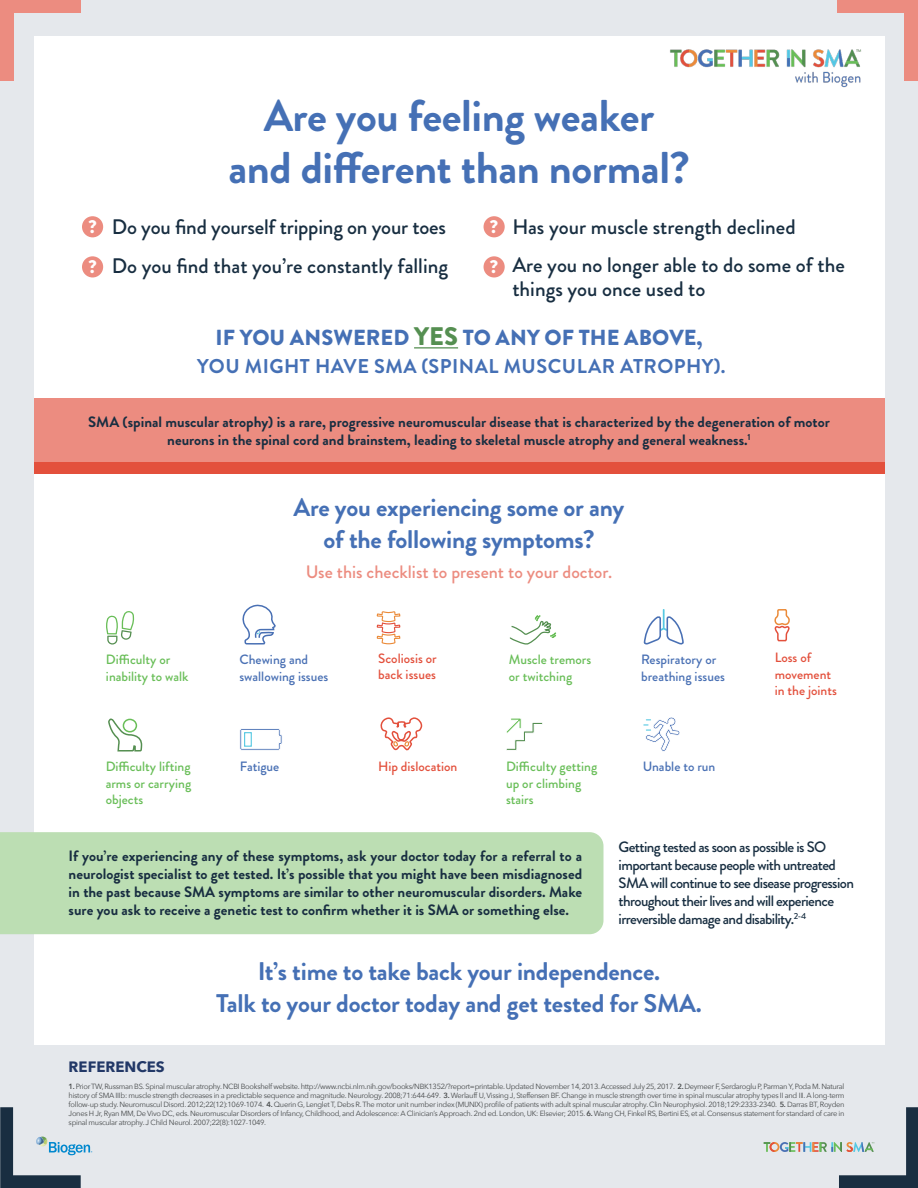
<style>
.page{position:relative;width:918px;height:1188px;background:#e5e8ec}
.page>*{position:absolute;margin:0;border:0;box-sizing:border-box;transform-origin:0 0}
.t1{font:700 44.4px/51.9px "Brandon Grotesque";letter-spacing:-.01em;color:#4570b5;text-align:center}
.t2{font:700 25.5px/31.5px "Brandon Grotesque";letter-spacing:-.01em;color:#4570b5;text-align:center}
.t3{font:900 21.75px "Brandon Grotesque";letter-spacing:.005em;color:#4570b5}
.t4{font:500 21px/38.2px "Brandon Grotesque";color:#182e41}
.t5{font:700 19.95px "Brandon Grotesque";letter-spacing:.025em;color:#4570b5}
.t6{font:900 18.3px "Brandon Grotesque";color:#fff}
.t7{font:500 18px "Brandon Grotesque";color:#ec8c80}
.t8{font:700 15px/18px "Brandon Grotesque";color:#182e41;text-align:center}
.t9{font:500 15px/18px "Brandon Grotesque";letter-spacing:-.04em;color:#182e41}
.t10{font:700 15px "Avenir Next";color:#223867}
.t11{font:500 13.5px/16.2px "Brandon Grotesque";color:#69be58}
.t12{font:500 13.5px/16.2px "Brandon Grotesque";color:#4970b4}
.t13{font:500 13.5px/16.2px "Brandon Grotesque";color:#e3503c}
.t14{font:7.5px/9px "Avenir Next";letter-spacing:-.04em;color:#484b4c;text-align:justify}
.s1{font-weight:900;font-size:18.3px;color:#fff}
.s2{font-size:25.35px;color:#558f51}
.s3{font-weight:600}
</style>
<div class="page">
<div style="left:34px;top:36px;width:850px;height:1009px;background:#fff"></div>
<img style="left:670px;top:49px;width:191px;height:39px">
<hr style="left:414px;top:347px;width:44px;height:2px;background:#558f51">
<div style="left:34px;top:398px;width:850px;height:64px;background:#ec8c80"></div>
<div style="left:34px;top:462px;width:850px;height:12px;background:#e3503c"></div>
<div style="left:0;top:832px;width:603px;height:102px;background:#bcdeb3"></div>
<svg style="left:774px;top:609px;width:16px;height:33px"></svg>
<svg style="left:242px;top:605px;width:34px;height:40px"></svg>
<svg style="left:376px;top:611px;width:25px;height:34px"></svg>
<svg style="left:108px;top:718px;width:34px;height:34px"></svg>
<div style="left:123px;top:719px;width:14px;height:13px;border:2px solid #69be58;border-radius:50%"></div>
<svg style="left:643px;top:609px;width:41px;height:35px"></svg>
<svg style="left:509px;top:615px;width:47px;height:30px"></svg>
<svg style="left:506px;top:718px;width:37px;height:32px"></svg>
<svg style="left:106px;top:611px;width:28px;height:34px"></svg>
<svg style="left:240px;top:728px;width:42px;height:23px"></svg>
<div style="left:244px;top:732px;width:8px;height:15px;border:1px solid #56c8e2"></div>
<svg style="left:644px;top:717px;width:36px;height:34px"></svg>
<svg style="left:380px;top:717px;width:43px;height:34px"></svg>
<div style="left:82px;top:216px;width:21px;height:21px;background:#ec8c80;border-radius:50%"></div>
<div style="left:82px;top:256px;width:21px;height:21px;background:#ec8c80;border-radius:50%"></div>
<div style="left:484px;top:216px;width:21px;height:21px;background:#ec8c80;border-radius:50%"></div>
<div style="left:484px;top:256px;width:21px;height:21px;background:#ec8c80;border-radius:50%"></div>
<svg style="left:0;top:1107px;width:92px;height:81px"></svg>
<svg style="left:764px;top:1107px;width:154px;height:81px"></svg>
<div style="left:0;top:0;width:13px;height:80px;background:#ec8c80"></div>
<div style="left:0;top:0;width:80px;height:12px;background:#ec8c80"></div>
<div style="left:905px;top:0;width:13px;height:80px;background:#ec8c80"></div>
<div style="left:838px;top:0;width:80px;height:12px;background:#ec8c80"></div>
<h1 class="t1" style="left:228px;top:90px;width:463px">Are you feeling weaker and different than normal?</h1>
<h3 class="t4" style="left:88px;top:208px;width:359px"><span class="s1">?</span> Do you find yourself tripping on your toes</h3>
<h3 class="t6" style="left:88px;top:254px;width:10px">?</h3>
<h3 class="t6" style="left:490px;top:214px;width:10px">?</h3>
<h3 class="t4" style="left:112px;top:247px;width:338px">Do you find that you’re constantly falling</h3>
<h3 class="t6" style="left:490px;top:254px;width:10px">?</h3>
<h3 class="t4" style="left:512px;top:208px;width:334px">Has your muscle strength declined<br>Are you no longer able to do some of the</h3>
<h3 class="t4" style="left:512px;top:270px;width:195px">things you once used to</h3>
<h3 class="t3" style="left:216px;top:322px;width:489px">IF YOU ANSWERED <span class="s2">YES</span> TO ANY OF THE ABOVE,</h3>
<h3 class="t5" style="left:197px;top:352px;width:530px">YOU MIGHT HAVE SMA (SPINAL MUSCULAR ATROPHY).</h3>
<h3 class="t8" style="left:88px;top:413px;width:743px">SMA (spinal muscular atrophy) is a rare, progressive neuromuscular disease that is characterized by the degeneration of motor neurons in the spinal cord and brainstem, leading to skeletal muscle atrophy and general weakness.<sup>1</sup></h3>
<h2 class="t2" style="left:294px;top:492px;width:332px">Are you experiencing some or any of the following symptoms?</h2>
<h3 class="t7" style="left:306px;top:559px;width:308px">Use this checklist to present to your doctor.</h3>
<h3 class="t11" style="left:106px;top:652px;width:84px">Difficulty or inability to walk</h3>
<h3 class="t13" style="left:775px;top:650px;width:64px">Loss of movement in the joints</h3>
<h3 class="t13" style="left:378px;top:651px;width:60px">Scoliosis or back issues</h3>
<h3 class="t12" style="left:239px;top:652px;width:90px">Chewing and swallowing issues</h3>
<h3 class="t11" style="left:509px;top:652px;width:84px">Muscle tremors or twitching</h3>
<h3 class="t12" style="left:641px;top:652px;width:85px">Respiratory or breathing issues</h3>
<h3 class="t11" style="left:106px;top:759px;width:87px;text-align:justify">Difficulty lifting arms or carrying objects</h3>
<h3 class="t13" style="left:378px;top:759px;width:81px">Hip dislocation</h3>
<h3 class="t11" style="left:506px;top:759px;width:93px">Difficulty getting up or climbing stairs</h3>
<h3 class="t12" style="left:240px;top:759px;width:41px">Fatigue</h3>
<h3 class="t12" style="left:643px;top:759px;width:74px">Unable to run</h3>
<p class="t8" style="left:69px;top:848px;width:515px;text-align:justify">If you’re experiencing any of these symptoms, ask your doctor today for a referral to a neurologist specialist to get tested. It’s possible that you might have been misdiagnosed in the past because SMA symptoms are similar to other neuromuscular disorders. Make sure you ask to receive a genetic test to confirm whether it is SMA or something else.</p>
<h3 class="t9" style="left:619px;top:839px;width:237px">Getting tested as soon as possible is SO important because people with untreated SMA will continue to see disease progression throughout their lives and will experience irreversible damage and disability.<sup>2-4</sup></h3>
<h2 class="t2" style="left:216px;top:956px;width:487px">It’s time to take back your independence.<br>Talk to your doctor today and get tested for SMA.</h2>
<h3 class="t10" style="left:69px;top:1054px;width:98px">REFERENCES</h3>
<p class="t14" style="left:69px;top:1082px;width:777px"><span class="s3">1.</span> Prior TW, Russman BS. Spinal muscular atrophy. NCBI Bookshelf website. http://www.ncbi.nlm.nih.gov/books/NBK1352/?report=printable. Updated November 14, 2013. Accessed July 25, 2017. <span class="s3">2.</span> Deymeer F, Serdaroglu P, Parman Y, Poda M. Natural history of SMA IIIb: muscle strength decreases in a predictable sequence and magnitude. Neurology. 2008;71:644-649. <span class="s3">3.</span> Werlauff U, Vissing J, Steffensen BF. Change in muscle strength over time in spinal muscular atrophy types II and III. A long-term follow-up study. Neuromuscul Disord. 2012;22(12):1069-1074. <span class="s3">4.</span> Querin G, Lenglet T, Debs R. The motor unit number index (MUNIX) profile of patients with adult spinal muscular atrophy. Clin Neurophysiol. 2018;129:2333-2340. <span class="s3">5.</span> Darras BT, Royden Jones H Jr, Ryan MM, De Vivo DC, eds. Neuromuscular Disorders of Infancy, Childhood, and Adolescence: A Clinician’s Approach. 2nd ed. London, UK: Elsevier; 2015. <span class="s3">6.</span> Wang CH, Finkel RS, Bertini ES, et al. Consensus statement for standard of care in spinal muscular atrophy. J Child Neurol. 2007;22(8):1027-1049.</p>
</div>
